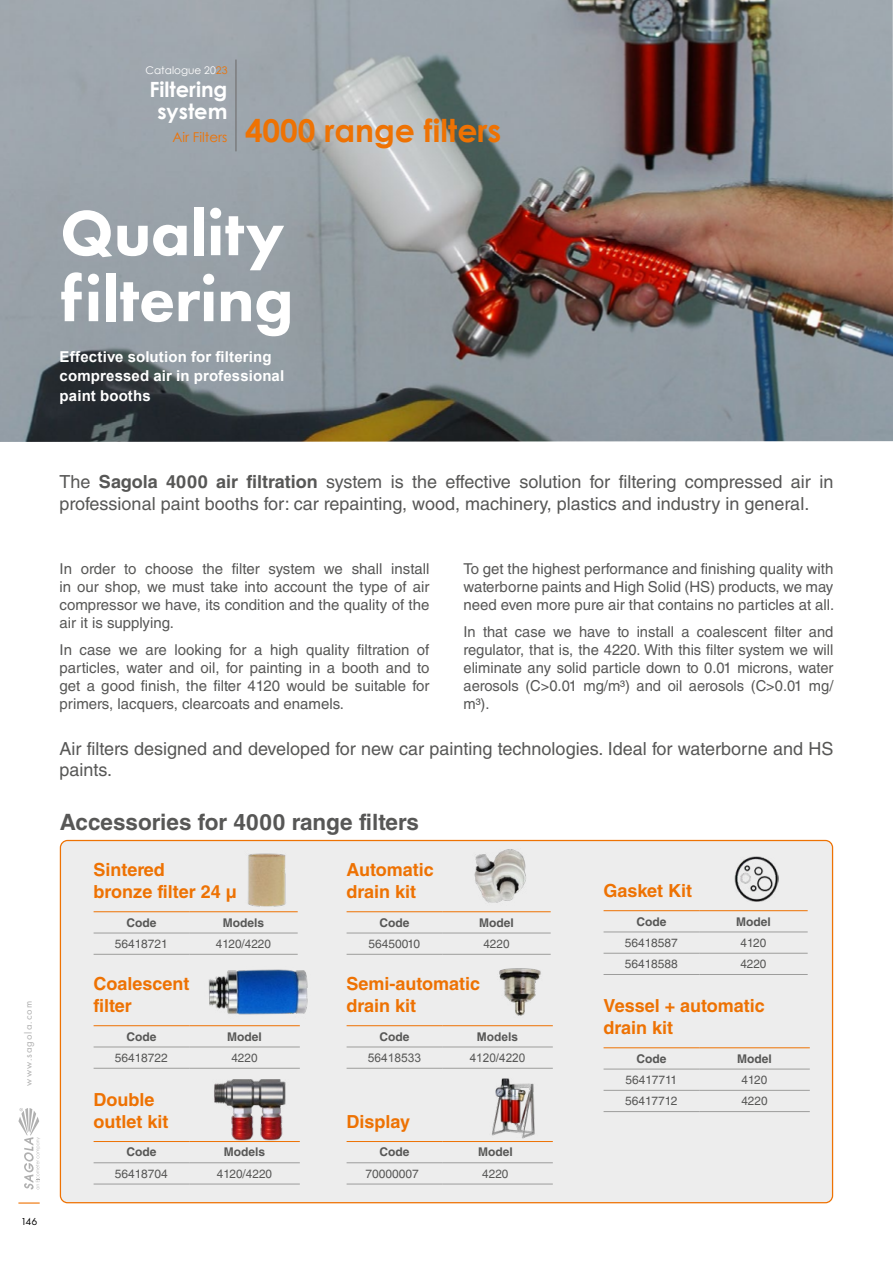
<style>
.page{position:relative;width:893px;height:1263px;background:#fff}
.page>*{position:absolute;margin:0;border:0;box-sizing:border-box;transform-origin:0 0}
.t1{font:800 66px/66px "Futura PT";letter-spacing:-.005em;color:#fff}
.t2{font:700 31.5px "Century Gothic";color:#ee7203}
.t3{font:700 22.5px "Helvetica LT Std";color:#575756}
.t4{font:700 21px/22.6px "Century Gothic";color:#fff;text-align:center}
.t5{font:18px/21.6px "Helvetica LT Std";color:#575756}
.t6{font:700 18px/21.6px "Helvetica LT Std";color:#ee7203}
.t7{font:15px/18px "Helvetica LT Std";color:#575756;text-align:justify}
.t8{font:700 15px/19.5px "Arial";letter-spacing:.01em;color:#fff}
.t9{font:13.5px "Century Gothic";color:#ee7203}
.t10{font:12px "Helvetica LT Std";color:#575756}
.t11{font:700 12px "Helvetica LT Std";color:#575756}
.t12{font:12px "Arial";color:#575756}
.t13{font:700 12px "Arial";color:#575756}
.t14{font:10.5px "Futura PT";letter-spacing:.1em;color:#b0b0b0}
.t15{font:10.5px "Century Gothic";color:#fff}
.t16{font:10.5px "Futura PT";color:#000}
.s1{color:#ee7203}
.s2{font-weight:700}
</style>
<div class="page">
<svg style="left:18px;top:1202px;width:22px;height:1px"></svg>
<svg style="left:18px;top:1108px;width:22px;height:81px"></svg>
<div style="left:60px;top:840px;width:772px;height:363px;background:#ededed;border-radius:7px"></div>
<img style="left:0;top:0;width:893px;height:442px">
<hr style="left:235px;top:60px;width:1px;height:91px;background:#706f6f">
<svg style="left:604px;top:911px;width:204px;height:21px"></svg>
<hr style="left:604px;top:910px;width:95px;height:1px;background:#ee7203">
<hr style="left:699px;top:910px;width:109px;height:1px;background:#ee7203">
<hr style="left:604px;top:974px;width:95px;height:1px;background:#9d9d9c">
<hr style="left:699px;top:974px;width:109px;height:1px;background:#9d9d9c">
<hr style="left:604px;top:932px;width:95px;height:1px;background:#9d9d9c">
<hr style="left:699px;top:932px;width:109px;height:1px;background:#9d9d9c">
<hr style="left:604px;top:953px;width:95px;height:1px;background:#9d9d9c">
<hr style="left:699px;top:953px;width:109px;height:1px;background:#9d9d9c">
<svg style="left:347px;top:912px;width:204px;height:21px"></svg>
<hr style="left:347px;top:911px;width:95px;height:1px;background:#ee7203">
<hr style="left:442px;top:911px;width:109px;height:1px;background:#ee7203">
<hr style="left:347px;top:954px;width:95px;height:1px;background:#9d9d9c">
<hr style="left:442px;top:954px;width:109px;height:1px;background:#9d9d9c">
<hr style="left:347px;top:933px;width:95px;height:1px;background:#9d9d9c">
<hr style="left:442px;top:933px;width:109px;height:1px;background:#9d9d9c">
<svg style="left:94px;top:912px;width:204px;height:21px"></svg>
<hr style="left:94px;top:911px;width:95px;height:1px;background:#ee7203">
<hr style="left:189px;top:911px;width:109px;height:1px;background:#ee7203">
<hr style="left:94px;top:954px;width:95px;height:1px;background:#9d9d9c">
<hr style="left:189px;top:954px;width:109px;height:1px;background:#9d9d9c">
<hr style="left:94px;top:933px;width:95px;height:1px;background:#9d9d9c">
<hr style="left:189px;top:933px;width:109px;height:1px;background:#9d9d9c">
<svg style="left:604px;top:1048px;width:206px;height:21px"></svg>
<hr style="left:604px;top:1047px;width:95px;height:1px;background:#ee7203">
<hr style="left:699px;top:1047px;width:111px;height:1px;background:#ee7203">
<hr style="left:604px;top:1111px;width:95px;height:1px;background:#9d9d9c">
<hr style="left:699px;top:1111px;width:111px;height:1px;background:#9d9d9c">
<hr style="left:604px;top:1069px;width:95px;height:1px;background:#9d9d9c">
<hr style="left:699px;top:1069px;width:111px;height:1px;background:#9d9d9c">
<hr style="left:604px;top:1090px;width:95px;height:1px;background:#9d9d9c">
<hr style="left:699px;top:1090px;width:111px;height:1px;background:#9d9d9c">
<svg style="left:347px;top:1026px;width:206px;height:21px"></svg>
<hr style="left:347px;top:1025px;width:95px;height:1px;background:#ee7203">
<hr style="left:442px;top:1025px;width:111px;height:1px;background:#ee7203">
<hr style="left:347px;top:1068px;width:95px;height:1px;background:#9d9d9c">
<hr style="left:442px;top:1068px;width:111px;height:1px;background:#9d9d9c">
<hr style="left:347px;top:1047px;width:95px;height:1px;background:#9d9d9c">
<hr style="left:442px;top:1047px;width:111px;height:1px;background:#9d9d9c">
<svg style="left:94px;top:1026px;width:206px;height:21px"></svg>
<hr style="left:94px;top:1025px;width:95px;height:1px;background:#ee7203">
<hr style="left:189px;top:1025px;width:111px;height:1px;background:#ee7203">
<hr style="left:94px;top:1068px;width:95px;height:1px;background:#9d9d9c">
<hr style="left:189px;top:1068px;width:111px;height:1px;background:#9d9d9c">
<hr style="left:94px;top:1047px;width:95px;height:1px;background:#9d9d9c">
<hr style="left:189px;top:1047px;width:111px;height:1px;background:#9d9d9c">
<hr style="left:347px;top:1141px;width:95px;height:1px;background:#ee7203">
<hr style="left:442px;top:1141px;width:111px;height:1px;background:#ee7203">
<hr style="left:347px;top:1184px;width:95px;height:1px;background:#9d9d9c">
<hr style="left:442px;top:1184px;width:111px;height:1px;background:#9d9d9c">
<hr style="left:347px;top:1162px;width:95px;height:1px;background:#9d9d9c">
<hr style="left:442px;top:1162px;width:111px;height:1px;background:#9d9d9c">
<hr style="left:94px;top:1141px;width:95px;height:1px;background:#ee7203">
<hr style="left:189px;top:1141px;width:111px;height:1px;background:#ee7203">
<hr style="left:94px;top:1184px;width:95px;height:1px;background:#9d9d9c">
<hr style="left:189px;top:1184px;width:111px;height:1px;background:#9d9d9c">
<hr style="left:94px;top:1162px;width:95px;height:1px;background:#9d9d9c">
<hr style="left:189px;top:1162px;width:111px;height:1px;background:#9d9d9c">
<img style="left:734px;top:856px;width:44px;height:45px">
<img style="left:208px;top:969px;width:100px;height:46px">
<img style="left:248px;top:853px;width:38px;height:54px">
<img style="left:214px;top:1079px;width:72px;height:62px">
<img style="left:492px;top:1078px;width:43px;height:61px">
<img style="left:499px;top:968px;width:42px;height:48px">
<img style="left:474px;top:849px;width:52px;height:54px">
<p class="t15" style="left:146px;top:63px;width:83px">Catalogue 20<span class="s1">23</span></p>
<h3 class="t4" style="left:149px;top:77px;width:80px">Filtering system</h3>
<p class="t9" style="left:172px;top:128px;width:57px">Air Filters</p>
<h2 class="t2" style="left:245px;top:111px;width:258px">4000 range filters</h2>
<h1 class="t1" style="left:60px;top:199px;width:235px">Quality filtering</h1>
<p class="t8" style="left:60px;top:347px;width:226px">Effective solution for filtering compressed air in professional paint booths</p>
<p class="t14" style="left:22px;top:1085px;width:86px;rotate:-90deg">www.sagola.com</p>
<p class="t16" style="left:21px;top:1215px;width:18px">146</p>
<p class="t5" style="left:60px;top:471px;width:775px">The <span class="s2">Sagola 4000 air filtration</span> system is the effective solution for filtering compressed air in professional paint booths for: car repainting, wood, machinery, plastics and industry in general.</p>
<p class="t7" style="left:60px;top:560px;width:371px">In order to choose the filter system we shall install in our shop, we must take into account the type of air compressor we have, its condition and the quality of the air it is supplying.</p>
<p class="t7" style="left:60px;top:640px;width:371px">In case we are looking for a high quality filtration of particles, water and oil, for painting in a booth and to get a good finish, the filter 4120 would be suitable for primers, lacquers, clearcoats and enamels.</p>
<p class="t7" style="left:463px;top:560px;width:372px">To get the highest performance and finishing quality with waterborne paints and High Solid (HS) products, we may need even more pure air that contains no particles at all.</p>
<p class="t7" style="left:463px;top:622px;width:371px">In that case we have to install a coalescent filter and regulator, that is, the 4220. With this filter system we will eliminate any solid particle down to 0.01 microns, water aerosols (C&gt;0.01 mg/m3) and oil aerosols (C&gt;0.01 mg/ m3).</p>
<p class="t5" style="left:60px;top:737px;width:775px">Air filters designed and developed for new car painting technologies. Ideal for waterborne and HS paints.</p>
<h3 class="t3" style="left:60px;top:808px;width:361px">Accessories for 4000 range filters</h3>
<p class="t6" style="left:94px;top:859px;width:145px">Sintered<br>bronze filter 24 µ</p>
<p class="t6" style="left:347px;top:859px;width:89px">Automatic drain kit</p>
<p class="t6" style="left:604px;top:879px;width:90px">Gasket Kit</p>
<p class="t11" style="left:126px;top:915px;width:31px">Code</p>
<p class="t11" style="left:223px;top:915px;width:43px">Models</p>
<p class="t10" style="left:115px;top:937px;width:54px">56418721</p>
<p class="t10" style="left:216px;top:937px;width:57px">4120/4220</p>
<p class="t11" style="left:379px;top:915px;width:31px">Code</p>
<p class="t11" style="left:479px;top:915px;width:36px">Model</p>
<p class="t10" style="left:368px;top:937px;width:53px">56450010</p>
<p class="t10" style="left:483px;top:937px;width:28px">4220</p>
<p class="t11" style="left:636px;top:914px;width:31px">Code</p>
<p class="t11" style="left:736px;top:914px;width:36px">Model</p>
<p class="t10" style="left:625px;top:936px;width:54px">56418587</p>
<p class="t10" style="left:741px;top:936px;width:27px">4120</p>
<p class="t10" style="left:625px;top:957px;width:54px">56418588</p>
<p class="t10" style="left:740px;top:957px;width:28px">4220</p>
<p class="t6" style="left:94px;top:973px;width:98px">Coalescent filter</p>
<p class="t11" style="left:126px;top:1029px;width:31px">Code</p>
<p class="t11" style="left:227px;top:1029px;width:36px">Model</p>
<p class="t10" style="left:115px;top:1051px;width:54px">56418722</p>
<p class="t10" style="left:231px;top:1051px;width:28px">4220</p>
<p class="t6" style="left:94px;top:1088px;width:77px">Double outlet kit</p>
<p class="t6" style="left:347px;top:973px;width:135px">Semi-automatic drain kit</p>
<p class="t11" style="left:379px;top:1029px;width:31px">Code</p>
<p class="t13" style="left:477px;top:1028px;width:43px">Models</p>
<p class="t12" style="left:368px;top:1051px;width:55px">56418533</p>
<p class="t12" style="left:470px;top:1051px;width:57px">4120/4220</p>
<p class="t6" style="left:347px;top:1110px;width:65px">Display</p>
<p class="t6" style="left:604px;top:995px;width:163px">Vessel + automatic drain kit</p>
<p class="t11" style="left:636px;top:1051px;width:31px">Code</p>
<p class="t11" style="left:737px;top:1051px;width:36px">Model</p>
<p class="t10" style="left:626px;top:1073px;width:53px">56417711</p>
<p class="t10" style="left:742px;top:1073px;width:27px">4120</p>
<p class="t10" style="left:625px;top:1094px;width:54px">56417712</p>
<p class="t10" style="left:741px;top:1094px;width:28px">4220</p>
<p class="t11" style="left:126px;top:1145px;width:31px">Code</p>
<p class="t11" style="left:224px;top:1145px;width:43px">Models</p>
<p class="t10" style="left:115px;top:1166px;width:54px">56418704</p>
<p class="t10" style="left:217px;top:1166px;width:57px">4120/4220</p>
<p class="t11" style="left:379px;top:1145px;width:31px">Code</p>
<p class="t11" style="left:478px;top:1145px;width:36px">Model</p>
<p class="t10" style="left:366px;top:1166px;width:55px">70000007</p>
<p class="t10" style="left:482px;top:1166px;width:28px">4220</p>
</div>
